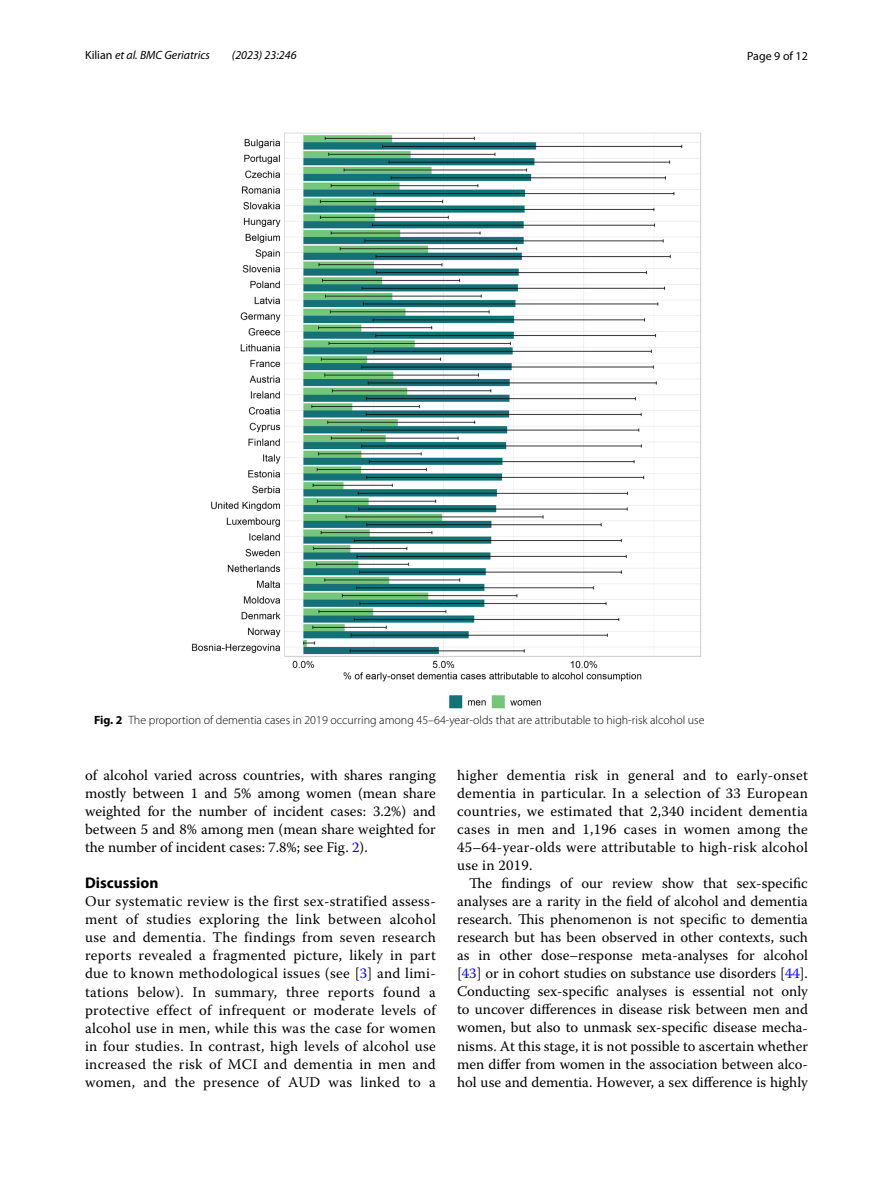
<style>
.page{position:relative;width:893px;height:1187px;background:#fff}
.page>*{position:absolute;margin:0;border:0;box-sizing:border-box;transform-origin:0 0}
.t1{font:700 15.45px "Myriad Pro";color:#000}
.t2{font:14.7px/18px "Warnock Pro";letter-spacing:.01em;color:#000;text-align:justify}
.t3{font:300 12px "Myriad Pro";color:#000}
.t4{font:italic 12px "Myriad Pro";color:#000}
.t5{font:12px "Myriad Pro";color:#000}
.s1{font-style:normal}
.s2{font-weight:700}
.s3{color:#00f}
</style>
<div class="page">
<img style="left:192px;top:133px;width:509px;height:575px">
<p class="t4" style="left:85px;top:48px;width:127px"><span class="s1">Kilian</span> et al. BMC Geriatrics</p>
<p class="t4" style="left:232px;top:48px;width:66px">(2023) 23:246</p>
<p class="t5" style="left:747px;top:48px;width:62px">Page 9 of 12</p>
<p class="t3" style="left:94px;top:713px;width:612px"><span class="s2">Fig. 2</span> The proportion of dementia cases in 2019 occurring among 45–64-year-olds that are attributable to high-risk alcohol use</p>
<p class="t2" style="left:85px;top:766px;width:352px">of alcohol varied across countries, with shares ranging mostly between 1 and 5% among women (mean share weighted for the number of incident cases: 3.2%) and between 5 and 8% among men (mean share weighted for the number of incident cases: 7.8%; see Fig. <span class="s3">2</span>).</p>
<p class="t1" style="left:85px;top:873px;width:75px">Discussion</p>
<p class="t2" style="left:85px;top:892px;width:352px">Our systematic review is the first sex-stratified assess&shy;ment of studies exploring the link between alcohol use and dementia. The findings from seven research reports revealed a fragmented picture, likely in part due to known methodological issues (see [<span class="s3">3</span>] and limi&shy;tations below). In summary, three reports found a protective effect of infrequent or moderate levels of alcohol use in men, while this was the case for women in four studies. In contrast, high levels of alcohol use increased the risk of MCI and dementia in men and women, and the presence of AUD was linked to a</p>
<p class="t2" style="left:457px;top:766px;width:352px">higher dementia risk in general and to early-onset dementia in particular. In a selection of 33 European countries, we estimated that 2,340 incident dementia cases in men and 1,196 cases in women among the 45–64-year-olds were attributable to high-risk alcohol use in 2019.</p>
<p class="t2" style="left:457px;top:874px;width:352px;text-indent:12px">The findings of our review show that sex-specific analyses are a rarity in the field of alcohol and dementia research. This phenomenon is not specific to dementia research but has been observed in other contexts, such as in other dose–response meta-analyses for alcohol [<span class="s3">43</span>] or in cohort studies on substance use disorders [<span class="s3">44</span>].<br>Conducting sex-specific analyses is essential not only to uncover differences in disease risk between men and women, but also to unmask sex-specific disease mecha&shy;nisms. At this stage, it is not possible to ascertain whether men differ from women in the association between alco&shy;hol use and dementia. However, a sex difference is highly</p>
</div>
